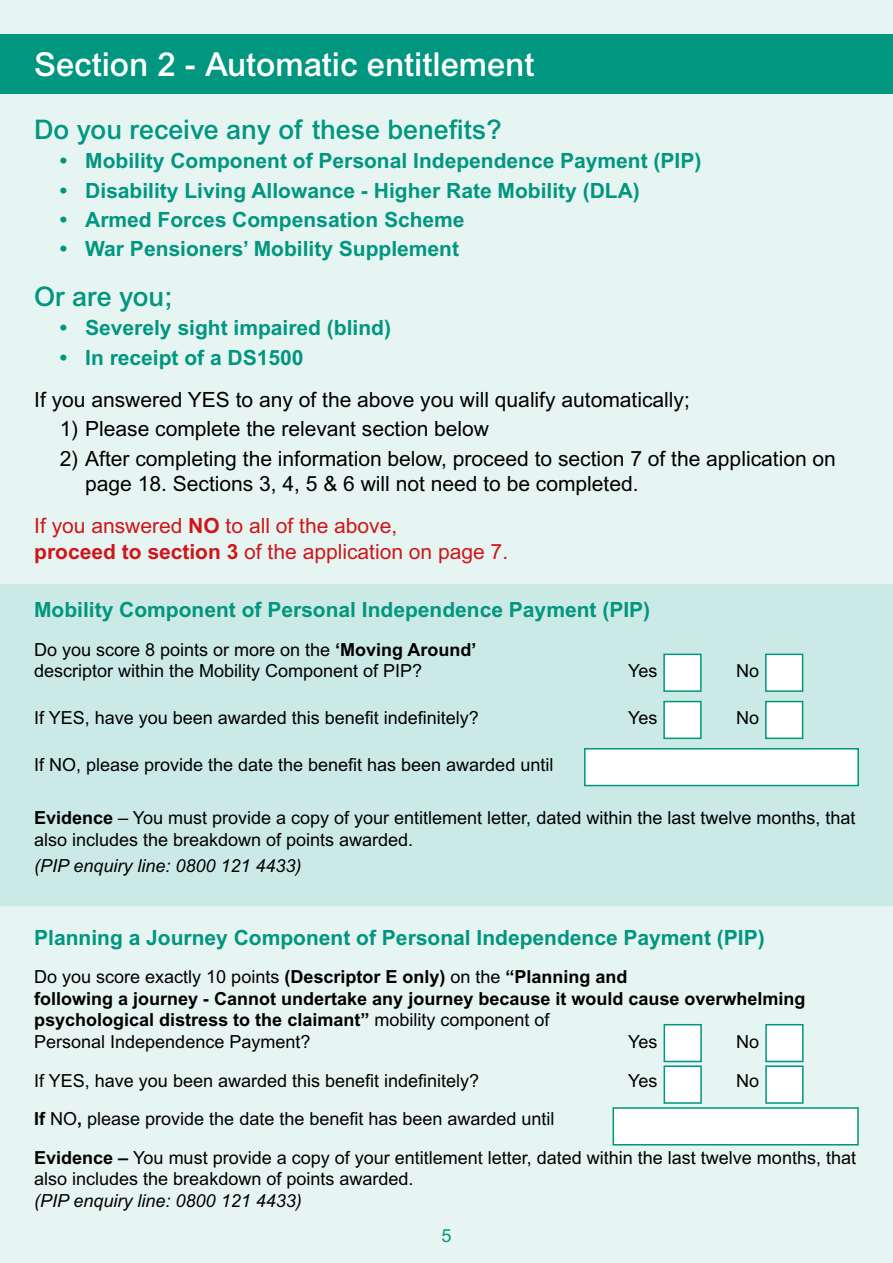
<style>
.page{position:relative;width:893px;height:1263px;background:#e6f4f2}
.page>*{position:absolute;margin:0;border:0;box-sizing:border-box;transform-origin:0 0}
.t1{font:500 33px "Arial MT Std";color:#fff}
.t2{font:500 27px "Arial MT Std";color:#00967f}
.t3{font:700 21px "Arial MT Std";color:#00967f}
.t4{font:21px/25.2px "Arial MT Std";color:#000}
.t5{font:21px/25.2px "Arial MT Std";color:#cd171a}
.t6{font:18px/21.6px "Arial MT Std";color:#000}
.t7{font:700 18px/21.6px "Arial MT Std";color:#000}
.t8{font:italic 18px "Arial MT Std";color:#000}
.t9{font:18px "Arial MT Std";color:#00967f}
.s1{font-weight:700}
.s2{font-weight:400}
</style>
<div class="page">
<div style="left:0;top:34px;width:893px;height:60px;background:#00967f"></div>
<div style="left:0;top:584px;width:893px;height:322px;background:#cceae5"></div>
<div style="left:663px;top:654px;width:39px;height:38px;background:#fff;border:2px solid #00967f"></div>
<div style="left:765px;top:654px;width:38px;height:38px;background:#fff;border:2px solid #00967f"></div>
<div style="left:663px;top:701px;width:39px;height:38px;background:#fff;border:2px solid #00967f"></div>
<div style="left:765px;top:701px;width:38px;height:38px;background:#fff;border:2px solid #00967f"></div>
<div style="left:584px;top:748px;width:275px;height:38px;background:#fff;border:2px solid #00967f"></div>
<div style="left:664px;top:1024px;width:38px;height:38px;background:#fff;border:2px solid #00967f"></div>
<div style="left:765px;top:1024px;width:39px;height:38px;background:#fff;border:2px solid #00967f"></div>
<div style="left:612px;top:1107px;width:247px;height:38px;background:#fff;border:2px solid #00967f"></div>
<div style="left:664px;top:1065px;width:38px;height:39px;background:#fff;border:2px solid #00967f"></div>
<div style="left:765px;top:1065px;width:39px;height:39px;background:#fff;border:2px solid #00967f"></div>
<h1 class="t1" style="left:34px;top:45px;width:502px">Section 2 - Automatic entitlement</h1>
<h2 class="t2" style="left:34px;top:113px;width:469px">Do you receive any of these benefits?</h2>
<p class="t3" style="left:60px;top:148px;width:643px">• Mobility Component of Personal Independence Payment (PIP)</p>
<p class="t3" style="left:60px;top:178px;width:582px">• Disability Living Allowance - Higher Rate Mobility (DLA)</p>
<p class="t3" style="left:60px;top:207px;width:406px">• Armed Forces Compensation Scheme</p>
<p class="t3" style="left:60px;top:237px;width:401px">• War Pensioners’ Mobility Supplement</p>
<h2 class="t2" style="left:34px;top:281px;width:140px">Or are you;</h2>
<p class="t3" style="left:60px;top:316px;width:333px">• Severely sight impaired (blind)</p>
<p class="t3" style="left:60px;top:345px;width:245px">• In receipt of a DS1500</p>
<p class="t4" style="left:34px;top:387px;width:657px">If you answered YES to any of the above you will qualify automatically;</p>
<p class="t4" style="left:60px;top:416px;width:431px">1) Please complete the relevant section below</p>
<p class="t4" style="left:85px;top:446px;width:752px;text-indent:-26px">2) After completing the information below, proceed to section 7 of the application on page 18. Sections 3, 4, 5 &amp; 6 will not need to be completed.</p>
<p class="t5" style="left:34px;top:513px;width:475px">If you answered <span class="s1">NO</span> to all of the above,<br><span class="s1">proceed to section 3</span> of the application on page 7.</p>
<p class="t3" style="left:34px;top:597px;width:618px">Mobility Component of Personal Independence Payment (PIP)</p>
<p class="t6" style="left:34px;top:638px;width:444px">Do you score 8 points or more on the <span class="s1">‘Moving Around’ </span>descriptor within the Mobility Component of PIP?</p>
<p class="t6" style="left:628px;top:660px;width:31px">Yes</p>
<p class="t6" style="left:736px;top:660px;width:25px">No</p>
<p class="t6" style="left:34px;top:707px;width:446px">If YES, have you been awarded this benefit indefinitely?</p>
<p class="t6" style="left:628px;top:707px;width:31px">Yes</p>
<p class="t6" style="left:736px;top:707px;width:25px">No</p>
<p class="t6" style="left:34px;top:754px;width:521px">If NO, please provide the date the benefit has been awarded until</p>
<p class="t6" style="left:34px;top:807px;width:823px"><span class="s1">Evidence</span> – You must provide a copy of your entitlement letter, dated within the last twelve months, that also includes the breakdown of points awarded.</p>
<p class="t8" style="left:34px;top:855px;width:269px">(PIP enquiry line: 0800 121 4433)</p>
<p class="t3" style="left:34px;top:925px;width:732px">Planning a Journey Component of Personal Independence Payment (PIP)</p>
<p class="t7" style="left:34px;top:966px;width:773px"><span class="s2">Do you score exactly 10 points</span> (Descriptor E only) <span class="s2">on the</span> “Planning and<br>following a journey - Cannot undertake any journey because it would cause overwhelming psychological distress to the claimant” <span class="s2">mobility component of<br>Personal Independence Payment?</span></p>
<p class="t6" style="left:628px;top:1031px;width:31px">Yes</p>
<p class="t6" style="left:736px;top:1031px;width:25px">No</p>
<p class="t6" style="left:34px;top:1069px;width:446px">If YES, have you been awarded this benefit indefinitely?</p>
<p class="t6" style="left:628px;top:1069px;width:31px">Yes</p>
<p class="t6" style="left:736px;top:1069px;width:25px">No</p>
<p class="t6" style="left:34px;top:1099px;width:823px;line-height:38.5px"><span class="s1">If</span> NO<span class="s1">,</span> please provide the date the benefit has been awarded until<br><span class="s1">Evidence –</span> You must provide a copy of your entitlement letter, dated within the last twelve months, that</p>
<p class="t6" style="left:34px;top:1168px;width:381px">also includes the breakdown of points awarded.</p>
<p class="t8" style="left:34px;top:1190px;width:269px">(PIP enquiry line: 0800 121 4433)</p>
<p class="t9" style="left:441px;top:1225px;width:12px">5</p>
</div>
